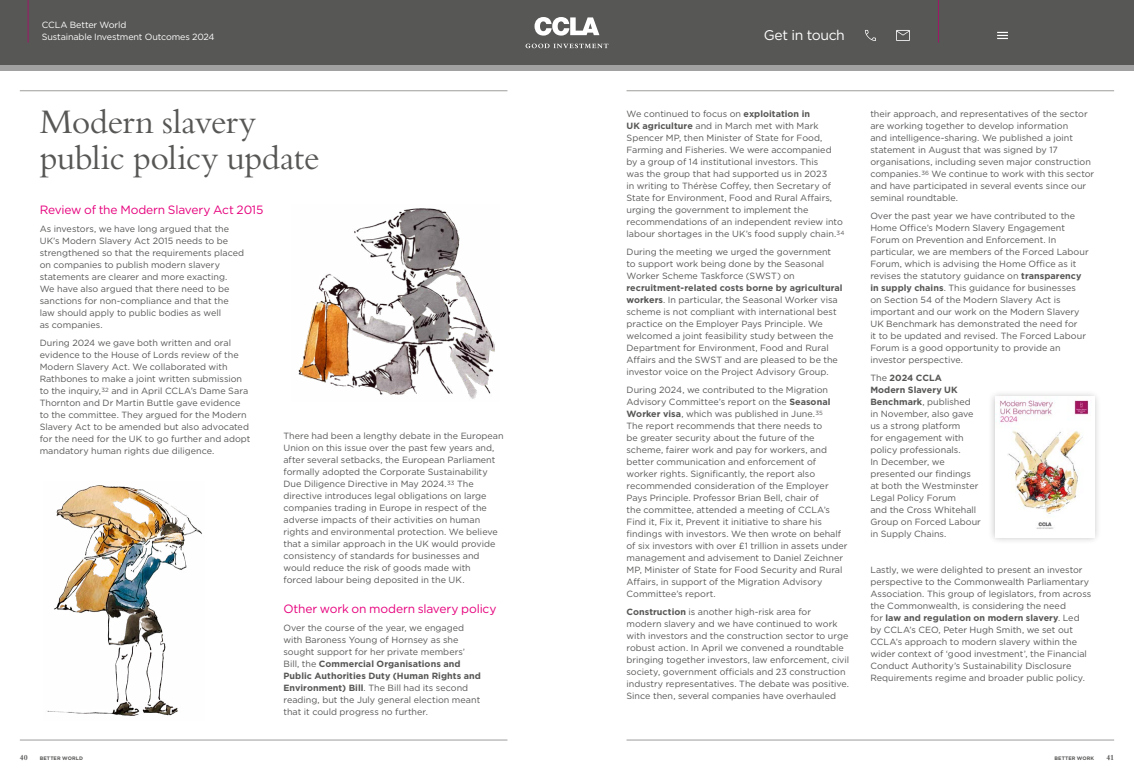
<style>
.page{position:relative;width:1134px;height:780px;background:#fff}
.page>*{position:absolute;margin:0;border:0;box-sizing:border-box;transform-origin:0 0}
.t1{font:36px/36px "Bembo Std";letter-spacing:-.02em;color:#575756}
.t2{font:14px "Gotham";letter-spacing:-.03em;color:#fff}
.t3{font:12px "Gotham";letter-spacing:-.015em;color:#e6007d}
.t4{font:9px/12px "Gotham";color:#575756}
.t5{font:9px/12px "Gotham";letter-spacing:-.015em;color:#fff}
.t6{font:700 8px "Bembo Std";color:#575756}
.t7{font:700 5px "Gotham";letter-spacing:.025em;color:#575756}
.s1{font-weight:700}
</style>
<div class="page">
<hr style="left:20px;top:90px;width:487px;height:1px;background:#9d9d9c">
<hr style="left:20px;top:739px;width:487px;height:1px;background:#9d9d9c">
<img style="left:298px;top:208px;width:197px;height:191px">
<img style="left:47px;top:485px;width:155px;height:231px">
<hr style="left:626px;top:90px;width:488px;height:1px;background:#9d9d9c">
<hr style="left:626px;top:739px;width:488px;height:1px;background:#9d9d9c">
<div style="left:988px;top:389px;width:114px;height:155px;background:#000;opacity:.25"></div>
<img style="left:995px;top:397px;width:99px;height:140px">
<div style="left:0;top:0;width:1134px;height:65px;background:#575756"></div>
<svg style="left:997px;top:32px;width:11px;height:7px"></svg>
<svg style="left:534px;top:17px;width:65px;height:19px"></svg>
<svg style="left:526px;top:44px;width:82px;height:4px"></svg>
<hr style="left:28px;top:0;width:1px;height:43px;background:#9e1768">
<hr style="left:938px;top:0;width:1px;height:43px;background:#9e1768">
<svg style="left:896px;top:30px;width:14px;height:11px"></svg>
<svg style="left:865px;top:30px;width:11px;height:11px"></svg>
<div style="left:0;top:65px;width:1134px;height:6px;background:#a1a1a1"></div>
<p class="t5" style="left:42px;top:18px;width:174px">CCLA Better World<br>Sustainable Investment Outcomes 2024</p>
<p class="t1" style="left:40px;top:103px;width:281px">Modern slavery public policy update</p>
<p class="t3" style="left:40px;top:202px;width:225px">Review of the Modern Slavery Act 2015</p>
<p class="t4" style="left:40px;top:223px;width:206px">As investors, we have long argued that the UK’s Modern Slavery Act 2015 needs to be strengthened so that the requirements placed on companies to publish modern slavery statements are clearer and more exacting.<br>We have also argued that there need to be sanctions for non-compliance and that the law should apply to public bodies as well<br>as companies.</p>
<p class="t4" style="left:40px;top:337px;width:212px">During 2024 we gave both written and oral evidence to the House of Lords review of the Modern Slavery Act. We collaborated with Rathbones to make a joint written submission to the inquiry,<sup>32</sup> and in April CCLA’s Dame Sara Thornton and Dr Martin Buttle gave evidence to the committee. They argued for the Modern Slavery Act to be amended but also advocated for the need for the UK to go further and adopt mandatory human rights due diligence.</p>
<p class="t4" style="left:283px;top:430px;width:222px">There had been a lengthy debate in the European Union on this issue over the past few years and, after several setbacks, the European Parliament formally adopted the Corporate Sustainability Due Diligence Directive in May 2024.<sup>33</sup> The directive introduces legal obligations on large companies trading in Europe in respect of the adverse impacts of their activities on human rights and environmental protection. We believe that a similar approach in the UK would provide consistency of standards for businesses and would reduce the risk of goods made with<br>forced labour being deposited in the UK.</p>
<p class="t3" style="left:283px;top:601px;width:214px">Other work on modern slavery policy</p>
<p class="t4" style="left:283px;top:622px;width:199px">Over the course of the year, we engaged with Baroness Young of Hornsey as she sought support for her private members’ Bill, the <span class="s1">Commercial Organisations and Public Authorities Duty (Human Rights and Environment) Bill</span>. The Bill had its second reading, but the July general election meant that it could progress no further.</p>
<p class="t6" style="left:20px;top:753px;width:10px">40</p>
<p class="t7" style="left:40px;top:755px;width:45px">BETTER WORLD</p>
<h2 class="t2" style="left:764px;top:26px;width:83px">Get in touch</h2>
<p class="t4" style="left:626px;top:107px;width:219px">We continued to focus on <span class="s1">exploitation in<br>UK agriculture</span> and in March met with Mark Spencer MP, then Minister of State for Food, Farming and Fisheries. We were accompanied by a group of 14 institutional investors. This<br>was the group that had supported us in 2023<br>in writing to Thérèse Coffey, then Secretary of State for Environment, Food and Rural Affairs, urging the government to implement the recommendations of an independent review into labour shortages in the UK’s food supply chain.<sup>34</sup></p>
<p class="t4" style="left:626px;top:245px;width:218px">During the meeting we urged the government to support work being done by the Seasonal Worker Scheme Taskforce (SWST) on <span class="s1">recruitment-related costs borne by agricultural workers</span>. In particular, the Seasonal Worker visa scheme is not compliant with international best practice on the Employer Pays Principle. We welcomed a joint feasibility study between the Department for Environment, Food and Rural Affairs and the SWST and are pleased to be the investor voice on the Project Advisory Group.</p>
<p class="t4" style="left:626px;top:383px;width:223px">During 2024, we contributed to the Migration Advisory Committee’s report on the <span class="s1">Seasonal Worker visa</span>, which was published in June.<sup>35<br></sup>The report recommends that there needs to<br>be greater security about the future of the scheme, fairer work and pay for workers, and better communication and enforcement of worker rights. Significantly, the report also recommended consideration of the Employer Pays Principle. Professor Brian Bell, chair of<br>the committee, attended a meeting of CCLA’s Find it, Fix it, Prevent it initiative to share his findings with investors. We then wrote on behalf of six investors with over £1 trillion in assets under management and advisement to Daniel Zeichner MP, Minister of State for Food Security and Rural Affairs, in support of the Migration Advisory Committee’s report.</p>
<p class="t4" style="left:626px;top:605px;width:224px"><span class="s1">Construction</span> is another high-risk area for<br>modern slavery and we have continued to work with investors and the construction sector to urge robust action. In April we convened a roundtable bringing together investors, law enforcement, civil society, government officials and 23 construction industry representatives. The debate was positive.<br>Since then, several companies have overhauled</p>
<p class="t4" style="left:870px;top:107px;width:225px">their approach, and representatives of the sector are working together to develop information<br>and intelligence-sharing. We published a joint statement in August that was signed by 17 organisations, including seven major construction companies.<sup>36</sup> We continue to work with this sector and have participated in several events since our seminal roundtable.</p>
<p class="t4" style="left:870px;top:209px;width:220px">Over the past year we have contributed to the Home Office’s Modern Slavery Engagement Forum on Prevention and Enforcement. In particular, we are members of the Forced Labour Forum, which is advising the Home Office as it revises the statutory guidance on <span class="s1">transparency in supply chains</span>. This guidance for businesses on Section 54 of the Modern Slavery Act is important and our work on the Modern Slavery UK Benchmark has demonstrated the need for<br>it to be updated and revised. The Forced Labour Forum is a good opportunity to provide an investor perspective.</p>
<p class="t4" style="left:870px;top:371px;width:112px">The <span class="s1">2024 CCLA<br>Modern Slavery UK<br>Benchmark</span>, published in November, also gave us a strong platform<br>for engagement with policy professionals.<br>In December, we presented our findings at both the Westminster<br>Legal Policy Forum<br>and the Cross Whitehall<br>Group on Forced Labour in Supply Chains.</p>
<p class="t4" style="left:870px;top:563px;width:223px">Lastly, we were delighted to present an investor perspective to the Commonwealth Parliamentary Association. This group of legislators, from across the Commonwealth, is considering the need<br>for <span class="s1">law and regulation on modern slavery</span>. Led by CCLA’s CEO, Peter Hugh Smith, we set out CCLA’s approach to modern slavery within the wider context of ‘good investment’, the Financial Conduct Authority’s Sustainability Disclosure Requirements regime and broader public policy.</p>
<p class="t7" style="left:1054px;top:755px;width:41px">BETTER WORK</p>
<p class="t6" style="left:1106px;top:753px;width:9px">41</p>
</div>
